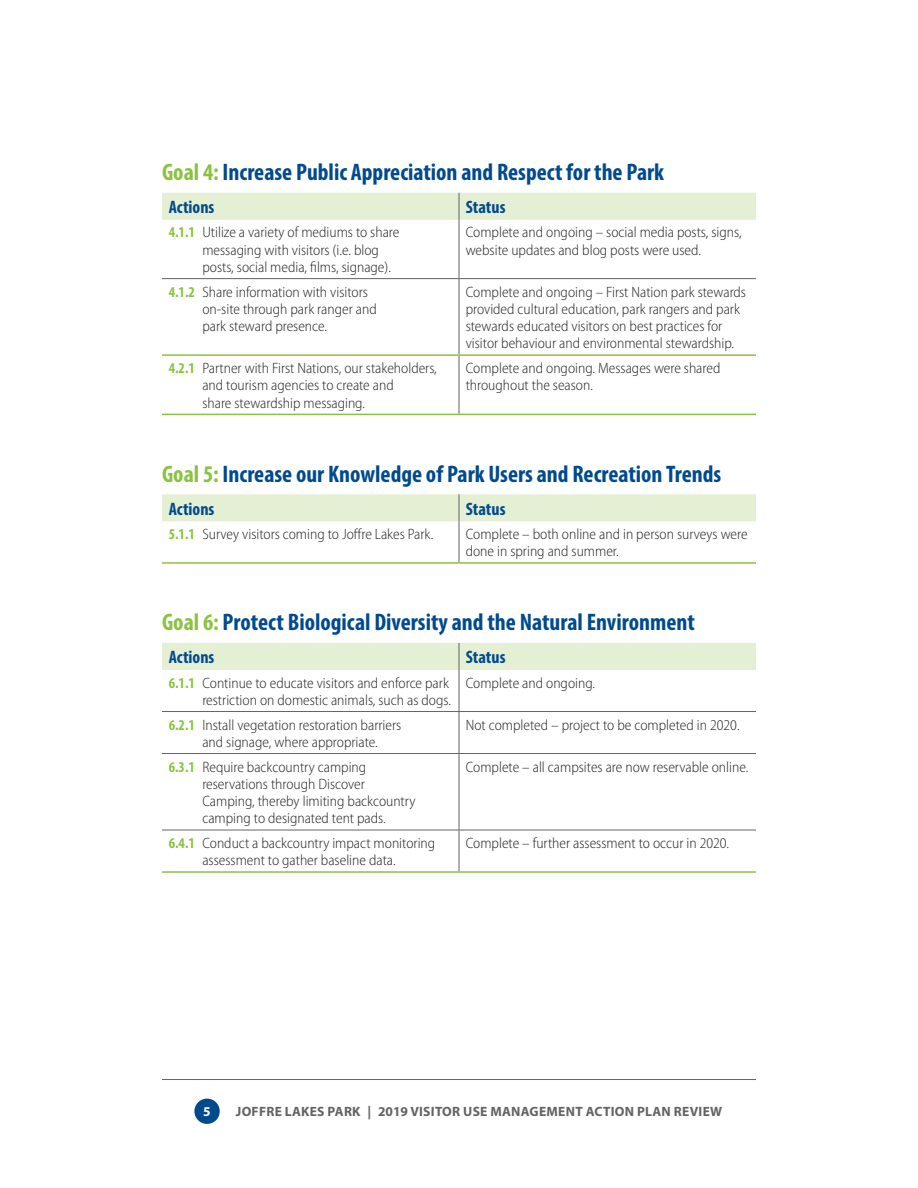
<style>
.page{position:relative;width:918px;height:1188px;background:#fff}
.page>*{position:absolute;margin:0;border:0;box-sizing:border-box;transform-origin:0 0}
.H3_No_Rule{font:700 condensed 24px "Myriad Pro";color:#004a8d}
.H1_Table{font:700 condensed 18px "Myriad Pro";color:#004a8d}
.Body_Table{font:300 semi-condensed 15px/17.2px "Myriad Pro";color:#231f20}
.Body_Table_Right{font:300 semi-condensed 15px/17.2px "Myriad Pro";color:#231f20}
.t1{font:700 13.5px "Myriad Pro";letter-spacing:.02em;color:#636366}
.t2{font:700 13.5px "Myriad Pro";color:#fff}
.s1{color:#89c340}
.s2{font-weight:700;font-stretch:condensed;color:#89c340}
</style>
<div class="page">
<div style="left:194px;top:1099px;width:26px;height:25px;background:#004a8d;border-radius:50%"></div>
<hr style="left:162px;top:1079px;width:594px;height:1px;background:#636366">
<hr style="left:459px;top:220px;width:1px;height:58px;background:#636366">
<div style="left:162px;top:193px;width:594px;height:27px;background:#e4efd4"></div>
<hr style="left:162px;top:414px;width:297px;height:1px;background:#89c340">
<hr style="left:459px;top:356px;width:1px;height:58px;background:#636366">
<hr style="left:459px;top:414px;width:297px;height:1px;background:#89c340">
<hr style="left:459px;top:278px;width:297px;height:1px;background:#636366">
<hr style="left:459px;top:354px;width:297px;height:2px;background:#89c340">
<hr style="left:162px;top:278px;width:297px;height:1px;background:#636366">
<hr style="left:459px;top:279px;width:1px;height:75px;background:#636366">
<hr style="left:162px;top:354px;width:297px;height:2px;background:#89c340">
<div style="left:162px;top:494px;width:594px;height:27px;background:#e4efd4"></div>
<hr style="left:162px;top:562px;width:297px;height:2px;background:#89c340">
<hr style="left:459px;top:521px;width:1px;height:41px;background:#636366">
<hr style="left:459px;top:562px;width:297px;height:2px;background:#89c340">
<hr style="left:459px;top:711px;width:297px;height:1px;background:#636366">
<hr style="left:459px;top:753px;width:297px;height:1px;background:#636366">
<div style="left:162px;top:643px;width:594px;height:27px;background:#e4efd4"></div>
<hr style="left:459px;top:670px;width:1px;height:41px;background:#636366">
<hr style="left:162px;top:711px;width:297px;height:1px;background:#636366">
<hr style="left:459px;top:712px;width:1px;height:41px;background:#636366">
<hr style="left:162px;top:753px;width:297px;height:1px;background:#636366">
<hr style="left:459px;top:754px;width:1px;height:76px;background:#636366">
<hr style="left:162px;top:830px;width:297px;height:1px;background:#636366">
<hr style="left:162px;top:871px;width:297px;height:2px;background:#89c340">
<hr style="left:459px;top:830px;width:1px;height:41px;background:#636366">
<hr style="left:459px;top:830px;width:297px;height:1px;background:#636366">
<hr style="left:459px;top:871px;width:297px;height:2px;background:#89c340">
<p class="H3_No_Rule" style="left:162px;top:157px;width:504px"><span class="s1">Goal 4:</span> Increase Public Appreciation and Respect for the Park</p>
<p class="H1_Table" style="left:169px;top:196px;width:47px">Actions</p>
<p class="H1_Table" style="left:466px;top:196px;width:41px">Status</p>
<p class="Body_Table" style="left:202px;top:224px;width:199px;text-indent:-34px"><span class="s2">4.1.1</span> Utilize a variety of mediums to share messaging with visitors (i.e. blog posts, social media, films, signage).</p>
<p class="Body_Table_Right" style="left:466px;top:224px;width:277px">Complete and ongoing – social media posts, signs, website updates and blog posts were used.</p>
<p class="Body_Table" style="left:202px;top:283px;width:176px;text-indent:-34px"><span class="s2">4.1.2</span> Share information with visitors on-site through park ranger and park steward presence.</p>
<p class="Body_Table_Right" style="left:466px;top:283px;width:282px">Complete and ongoing – First Nation park stewards provided cultural education, park rangers and park stewards educated visitors on best practices for visitor behaviour and environmental stewardship.</p>
<p class="Body_Table" style="left:202px;top:360px;width:236px;text-indent:-34px"><span class="s2">4.2.1</span> Partner with First Nations, our stakeholders, and tourism agencies to create and<br>share stewardship messaging.</p>
<p class="Body_Table_Right" style="left:466px;top:360px;width:256px">Complete and ongoing. Messages were shared throughout the season.</p>
<p class="H3_No_Rule" style="left:162px;top:459px;width:561px"><span class="s1">Goal 5:</span> Increase our Knowledge of Park Users and Recreation Trends</p>
<p class="H1_Table" style="left:169px;top:497px;width:47px">Actions</p>
<p class="H1_Table" style="left:466px;top:497px;width:41px">Status</p>
<p class="Body_Table" style="left:169px;top:526px;width:266px"><span class="s2">5.1.1</span> Survey visitors coming to Joffre Lakes Park.</p>
<p class="Body_Table_Right" style="left:466px;top:526px;width:283px">Complete – both online and in person surveys were done in spring and summer.</p>
<p class="H3_No_Rule" style="left:162px;top:607px;width:534px"><span class="s1">Goal 6:</span> Protect Biological Diversity and the Natural Environment</p>
<p class="H1_Table" style="left:169px;top:646px;width:47px">Actions</p>
<p class="H1_Table" style="left:466px;top:646px;width:41px">Status</p>
<p class="Body_Table" style="left:169px;top:674px;width:284px;text-align:right"><span class="s2">6.1.1</span> Continue to educate visitors and enforce park restriction on domestic animals, such as dogs.</p>
<p class="Body_Table_Right" style="left:466px;top:674px;width:131px">Complete and ongoing.</p>
<p class="Body_Table" style="left:202px;top:716px;width:200px;text-indent:-34px"><span class="s2">6.2.1</span> Install vegetation restoration barriers and signage, where appropriate.</p>
<p class="Body_Table_Right" style="left:466px;top:716px;width:275px">Not completed – project to be completed in 2020.</p>
<p class="Body_Table" style="left:202px;top:758px;width:215px;text-indent:-34px"><span class="s2">6.3.1</span> Require backcountry camping reservations through Discover Camping, thereby limiting backcountry camping to designated tent pads.</p>
<p class="Body_Table_Right" style="left:466px;top:758px;width:284px">Complete – all campsites are now reservable online.</p>
<p class="Body_Table" style="left:169px;top:835px;width:268px;text-align:center"><span class="s2">6.4.1</span> Conduct a backcountry impact monitoring assessment to gather baseline data.</p>
<p class="Body_Table_Right" style="left:466px;top:835px;width:265px">Complete – further assessment to occur in 2020.</p>
<p class="t2" style="left:203px;top:1103px;width:9px">5</p>
<p class="t1" style="left:236px;top:1103px;width:488px">JOFFRE LAKES PARK | 2019 VISITOR USE MANAGEMENT ACTION PLAN REVIEW</p>
</div>
